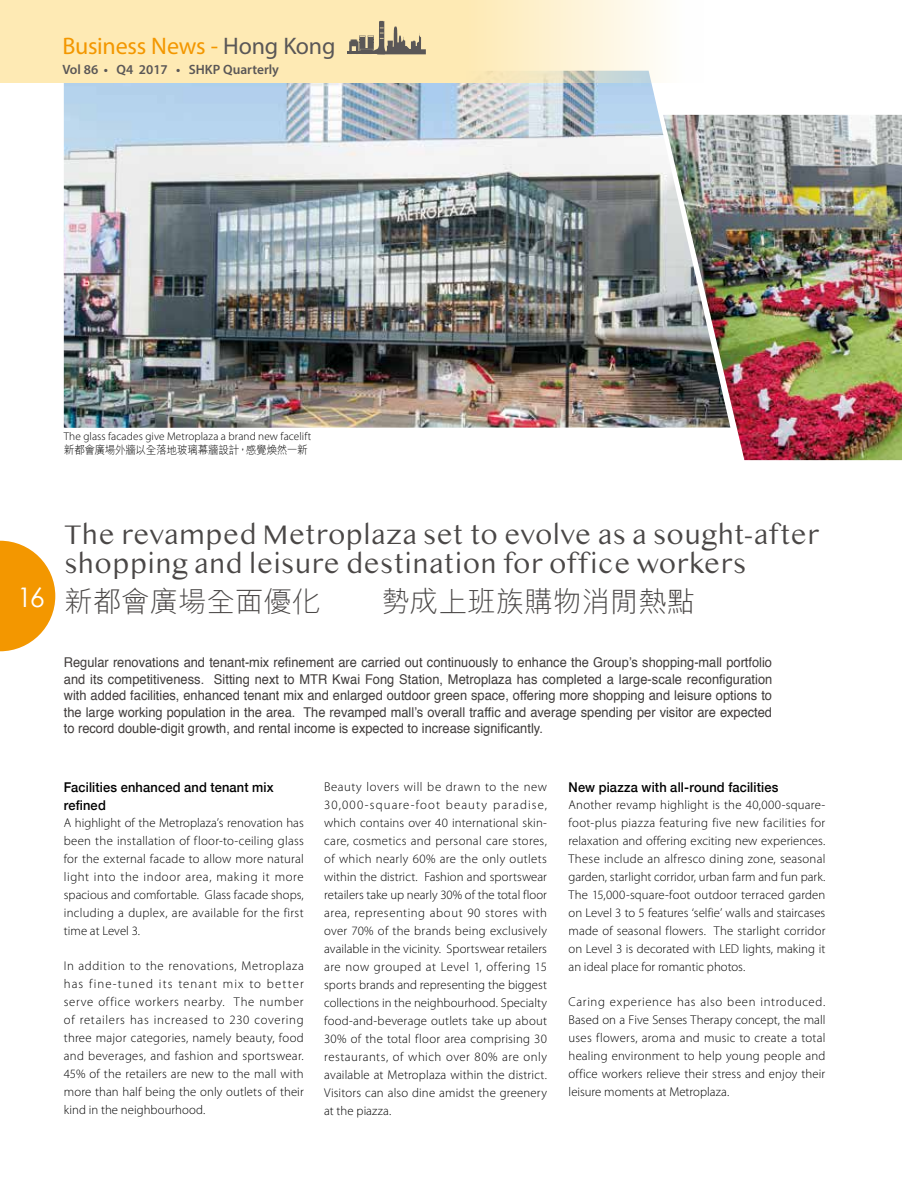
<style>
.page{position:relative;width:902px;height:1191px;background:#fff}
.page>*{position:absolute;margin:0;border:0;box-sizing:border-box;transform-origin:0 0}
.t1{font:28.5px/28.5px "Kannada MN";letter-spacing:-.005em;color:#4a4746}
.t2{font:300 28.5px "M Hei HK";color:#4a4746}
.t3{font:27px "Century Gothic";color:#fff}
.t4{font:24px "Myriad Pro";letter-spacing:-.01em;color:#f39700}
.t5{font:13.5px/16.5px "Helvetica";color:#3f3b3a;text-align:justify;scale:.95 1}
.t6{font:500 13.5px/18px "Helvetica Neue";letter-spacing:.01em;color:#000;scale:.95 1}
.t7{font:600 13.5px "Myriad Pro";color:#5a5757}
.t8{font:300 12.75px/18px "Myriad Pro";letter-spacing:.01em;color:#000;text-align:justify}
.t9{font:300 11.25px "Myriad Pro";letter-spacing:.01em;color:#000}
.t10{font:300 11.25px "M Hei HK";letter-spacing:-.035em;color:#000;scale:.95 1}
.s1{color:#5a5757}
</style>
<div class="page">
<img style="left:64px;top:83px;width:666px;height:345px">
<img style="left:663px;top:115px;width:238px;height:345px">
<svg style="left:0;top:0;width:658px;height:83px;background:#fcebbd"></svg>
<svg style="left:0;top:541px;width:55px;height:110px"></svg>
<hr style="left:347px;top:52px;width:37px;height:2px;background:#5a5757">
<svg style="left:349px;top:21px;width:77px;height:33px;background:#bbae8e"></svg>
<h3 class="t4" style="left:62px;top:31px;width:274px">Business News - <span class="s1">Hong Kong</span></h3>
<p class="t7" style="left:62px;top:61px;width:218px">Vol 86 • Q4 2017 • SHKP Quarterly</p>
<p class="t9" style="left:64px;top:429px;width:249px">The glass facades give Metroplaza a brand new facelift</p>
<p class="t10" style="left:64px;top:444px;width:258px">新都會廣場外牆以全落地玻璃幕牆設計，感覺煥然一新</p>
<h2 class="t3" style="left:17px;top:581px;width:29px">16</h2>
<h1 class="t1" style="left:64px;top:520px;width:757px">The revamped Metroplaza set to evolve as a sought-after shopping and leisure destination for office workers</h1>
<h1 class="t2" style="left:64px;top:587px;width:258px">新都會廣場全面優化</h1>
<h1 class="t2" style="left:382px;top:587px;width:315px">勢成上班族購物消閒熱點</h1>
<p class="t5" style="left:64px;top:654px;width:747px">Regular renovations and tenant-mix refinement are carried out continuously to enhance the Group’s shopping-mall portfolio and its competitiveness. Sitting next to MTR Kwai Fong Station, Metroplaza has completed a large-scale reconfiguration with added facilities, enhanced tenant mix and enlarged outdoor green space, offering more shopping and leisure options to the large working population in the area. The revamped mall’s overall traffic and average spending per visitor are expected to record double-digit growth, and rental income is expected to increase significantly.</p>
<p class="t6" style="left:64px;top:777px;width:222px">Facilities enhanced and tenant mix refined</p>
<p class="t8" style="left:64px;top:814px;width:241px">A highlight of the Metroplaza’s renovation has been the installation of floor-to-ceiling glass for the external facade to allow more natural light into the indoor area, making it more spacious and comfortable. Glass facade shops, including a duplex, are available for the first time at Level 3.</p>
<p class="t8" style="left:64px;top:957px;width:241px">In addition to the renovations, Metroplaza has fine-tuned its tenant mix to better serve office workers nearby. The number of retailers has increased to 230 covering three major categories, namely beauty, food and beverages, and fashion and sportswear.<br>45% of the retailers are new to the mall with more than half being the only outlets of their kind in the neighbourhood.</p>
<p class="t8" style="left:324px;top:778px;width:224px">Beauty lovers will be drawn to the new 30,000-square-foot beauty paradise, which contains over 40 international skin&shy;care, cosmetics and personal care stores, of which nearly 60% are the only outlets within the district. Fashion and sportswear retailers take up nearly 30% of the total floor area, representing about 90 stores with over 70% of the brands being exclusively available in the vicinity. Sportswear retailers are now grouped at Level 1, offering 15 sports brands and representing the biggest collections in the neighbourhood. Specialty food-and-beverage outlets take up about 30% of the total floor area comprising 30 restaurants, of which over 80% are only available at Metroplaza within the district.<br>Visitors can also dine amidst the greenery at the piazza.</p>
<p class="t6" style="left:568px;top:777px;width:222px">New piazza with all-round facilities</p>
<p class="t8" style="left:568px;top:796px;width:258px">Another revamp highlight is the 40,000-square&shy;foot-plus piazza featuring five new facilities for relaxation and offering exciting new experiences.<br>These include an alfresco dining zone, seasonal garden, starlight corridor, urban farm and fun park.<br>The 15,000-square-foot outdoor terraced garden on Level 3 to 5 features ‘selfie’ walls and staircases made of seasonal flowers. The starlight corridor on Level 3 is decorated with LED lights, making it an ideal place for romantic photos.</p>
<p class="t8" style="left:568px;top:993px;width:258px">Caring experience has also been introduced.<br>Based on a Five Senses Therapy concept, the mall uses flowers, aroma and music to create a total healing environment to help young people and office workers relieve their stress and enjoy their leisure moments at Metroplaza.</p>
</div>
